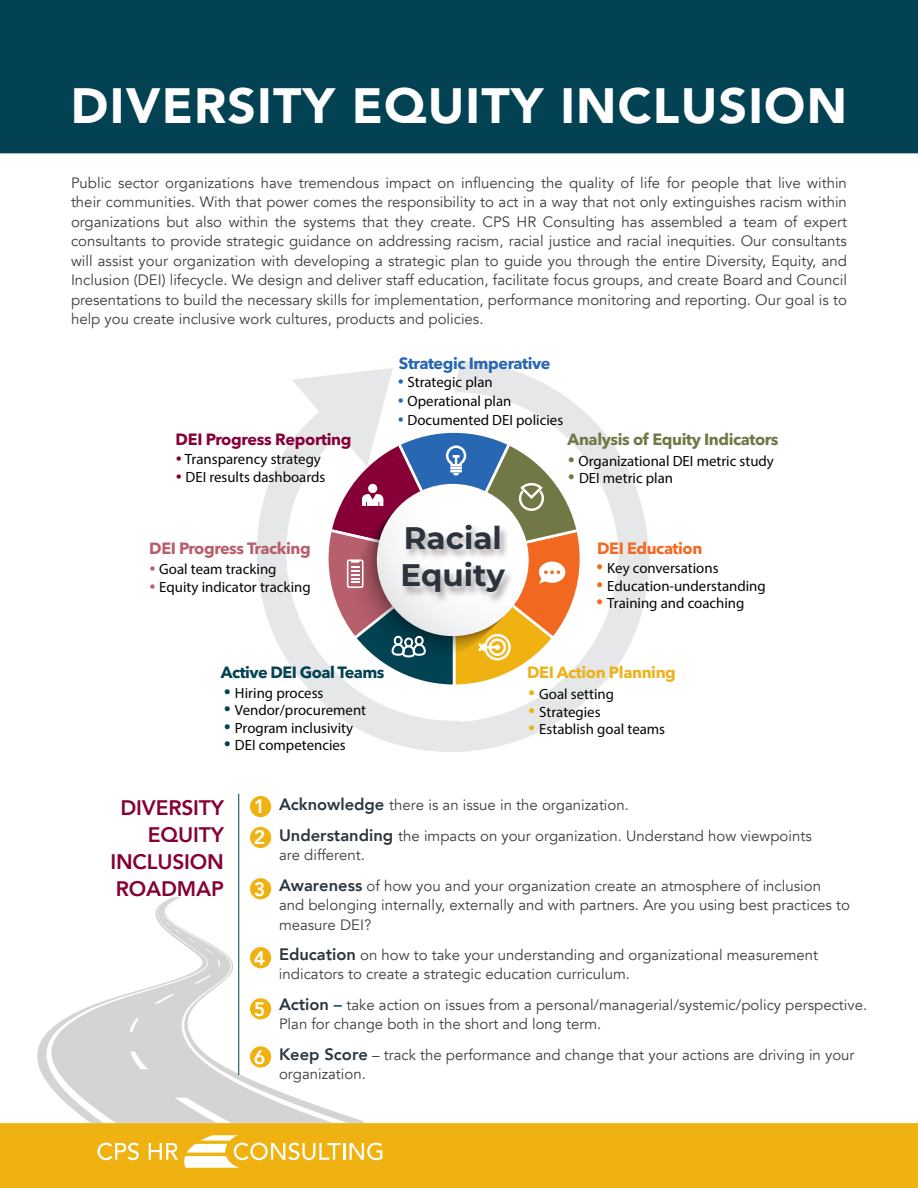
<style>
.page{position:relative;width:918px;height:1188px;background:#fff}
.page>*{position:absolute;margin:0;border:0;box-sizing:border-box;transform-origin:0 0}
.t1{font:900 49.5px "Avenir";letter-spacing:.025em;color:#fff}
.t2{font:700 31.05px/37.2px "Montserrat";color:#2b333d}
.Heading_1_-_Orange{font:800 21px/27px "Avenir";letter-spacing:-.01em;color:#860037;text-align:right}
.t3{font:800 19.5px "Avenir";color:#fff}
.t4{font:700 16.2px "Avenir Next LT Pro";letter-spacing:-.025em;color:#727745}
.t5{font:700 16.2px "Avenir Next LT Pro";letter-spacing:-.02em;color:#860037}
.t6{font:700 16.2px "Avenir Next LT Pro";letter-spacing:-.025em;color:#2867b2}
.t7{font:700 16.2px "Avenir Next LT Pro";letter-spacing:-.025em;color:#b75f6c}
.t8{font:700 16.2px "Avenir Next LT Pro";letter-spacing:-.035em;color:#024252}
.t9{font:700 16.2px "Avenir Next LT Pro";letter-spacing:-.025em;color:#edb21b}
.t10{font:700 16.2px "Avenir Next LT Pro";letter-spacing:-.025em;color:#f36924}
.Body{font:15px/19.5px "Avenir";color:#3e3e3f}
.t11{font:14.85px "Myriad Pro";color:#050504}
.s1{color:#860037}
.s2{color:#b75f6c}
.s3{color:#2867b2}
.s4{color:#717745}
.s5{color:#f36821}
.s6{color:#024252}
.s7{color:#efb211}
.s8{font-weight:800;font-size:16.5px;color:#2b353e}
.s9{font-weight:800;font-size:16.5px;color:#104d5d}
</style>
<div class="page">
<div style="left:0;top:1123px;width:918px;height:65px;background:#efb211"></div>
<svg style="left:97px;top:1143px;width:42px;height:17px"></svg>
<svg style="left:149px;top:1143px;width:29px;height:17px"></svg>
<svg style="left:184px;top:1135px;width:198px;height:33px"></svg>
<div style="left:0;top:0;width:918px;height:153px;background:#024252"></div>
<svg style="left:257px;top:361px;width:393px;height:391px"></svg>
<svg style="left:325px;top:429px;width:259px;height:260px"></svg>
<div style="left:250px;top:796px;width:21px;height:21px;background:#efb211;border-radius:50%"></div>
<div style="left:250px;top:827px;width:21px;height:21px;background:#efb211;border-radius:50%"></div>
<div style="left:250px;top:878px;width:21px;height:21px;background:#efb211;border-radius:50%"></div>
<hr style="left:238px;top:794px;width:1px;height:281px;background:#024252">
<img style="left:38px;top:897px;width:325px;height:226px">
<p class="t1" style="left:71px;top:63px;width:778px">DIVERSITY EQUITY INCLUSION</p>
<p class="Body" style="left:71px;top:173px;width:777px;text-align:justify">Public sector organizations have tremendous impact on influencing the quality of life for people that live within their communities. With that power comes the responsibility to act in a way that not only extinguishes racism within organizations but also within the systems that they create. CPS HR Consulting has assembled a team of expert consultants to provide strategic guidance on addressing racism, racial justice and racial inequities. Our consultants will assist your organization with developing a strategic plan to guide you through the entire Diversity, Equity, and Inclusion (DEI) lifecycle. We design and deliver staff education, facilitate focus groups, and create Board and Council presentations to build the necessary skills for implementation, performance monitoring and reporting. Our goal is to help you create inclusive work cultures, products and policies.</p>
<p class="t5" style="left:176px;top:429px;width:178px">DEI Progress Reporting</p>
<p class="t11" style="left:176px;top:450px;width:147px"><span class="s1">•</span> Transparency strategy</p>
<p class="t11" style="left:176px;top:468px;width:151px"><span class="s1">•</span> DEI results dashboards</p>
<p class="t7" style="left:149px;top:539px;width:163px">DEI Progress Tracking</p>
<p class="t11" style="left:149px;top:560px;width:129px"><span class="s2">•</span> Goal team tracking</p>
<p class="t11" style="left:149px;top:578px;width:163px"><span class="s2">•</span> Equity indicator tracking</p>
<p class="t6" style="left:399px;top:354px;width:153px">Strategic Imperative</p>
<p class="t11" style="left:398px;top:373px;width:97px"><span class="s3">•</span> Strategic plan</p>
<p class="t11" style="left:398px;top:392px;width:115px"><span class="s3">•</span> Operational plan</p>
<p class="t11" style="left:398px;top:411px;width:167px"><span class="s3">•</span> Documented DEI policies</p>
<p class="t4" style="left:568px;top:429px;width:212px">Analysis of Equity Indicators</p>
<p class="t2" style="left:401px;top:518px;width:106px">Racial<br>Equity</p>
<p class="t11" style="left:568px;top:452px;width:208px"><span class="s4">•</span> Organizational DEI metric study</p>
<p class="t11" style="left:568px;top:469px;width:107px"><span class="s4">•</span> DEI metric plan</p>
<p class="t10" style="left:597px;top:539px;width:107px">DEI Education</p>
<p class="t11" style="left:596px;top:559px;width:124px"><span class="s5">•</span> Key conversations</p>
<p class="t11" style="left:596px;top:577px;width:171px"><span class="s5">•</span> Education-understanding</p>
<p class="t11" style="left:596px;top:594px;width:150px"><span class="s5">•</span> Training and coaching</p>
<p class="t8" style="left:221px;top:662px;width:165px">Active DEI Goal Teams</p>
<p class="t11" style="left:224px;top:683px;width:101px"><span class="s6">•</span> Hiring process</p>
<p class="t11" style="left:224px;top:701px;width:144px"><span class="s6">•</span> Vendor/procurement</p>
<p class="t11" style="left:224px;top:719px;width:131px"><span class="s6">•</span> Program inclusivity</p>
<p class="t11" style="left:224px;top:736px;width:124px"><span class="s6">•</span> DEI competencies</p>
<p class="t9" style="left:527px;top:662px;width:150px">DEI Action Planning</p>
<p class="t11" style="left:528px;top:685px;width:88px"><span class="s7">•</span> Goal setting</p>
<p class="t11" style="left:528px;top:703px;width:74px"><span class="s7">•</span> Strategies</p>
<p class="t11" style="left:528px;top:720px;width:139px"><span class="s7">•</span> Establish goal teams</p>
<p class="Heading_1_-_Orange" style="left:111px;top:794px;width:115px">DIVERSITY<br>EQUITY<br>INCLUSION<br>ROADMAP</p>
<p class="t3" style="left:254px;top:791px;width:13px">1</p>
<p class="t3" style="left:254px;top:822px;width:13px">2</p>
<p class="t3" style="left:254px;top:874px;width:13px">3</p>
<p class="t3" style="left:254px;top:943px;width:13px">4</p>
<p class="t3" style="left:254px;top:994px;width:13px">5</p>
<p class="t3" style="left:254px;top:1042px;width:13px">6</p>
<p class="Body" style="left:279px;top:790px;width:534px;line-height:30.2px"><span class="s8">Acknowledge</span> there is an issue in the organization.<br><span class="s8">Understanding</span> the impacts on your organization. Understand how viewpoints</p>
<p class="Body" style="left:279px;top:839px;width:544px;line-height:30.9px">are different.<br><span class="s8">Awareness</span> of how you and your organization create an atmosphere of inclusion</p>
<p class="Body" style="left:279px;top:895px;width:573px;line-height:20.2px">and belonging internally, externally and with partners. Are you using best practices to measure DEI?</p>
<p class="Body" style="left:279px;top:946px;width:541px;line-height:19px"><span class="s8">Education</span> on how to take your understanding and organizational measurement indicators to create a strategic education curriculum.</p>
<p class="Body" style="left:279px;top:996px;width:590px;line-height:19px"><span class="s8">Action</span> <span class="s9">–</span> take action on issues from a personal/managerial/systemic/policy perspective.<br>Plan for change both in the short and long term.</p>
<p class="Body" style="left:279px;top:1046px;width:577px;line-height:19px"><span class="s8">Keep Score</span> – track the performance and change that your actions are driving in your organization.</p>
</div>
